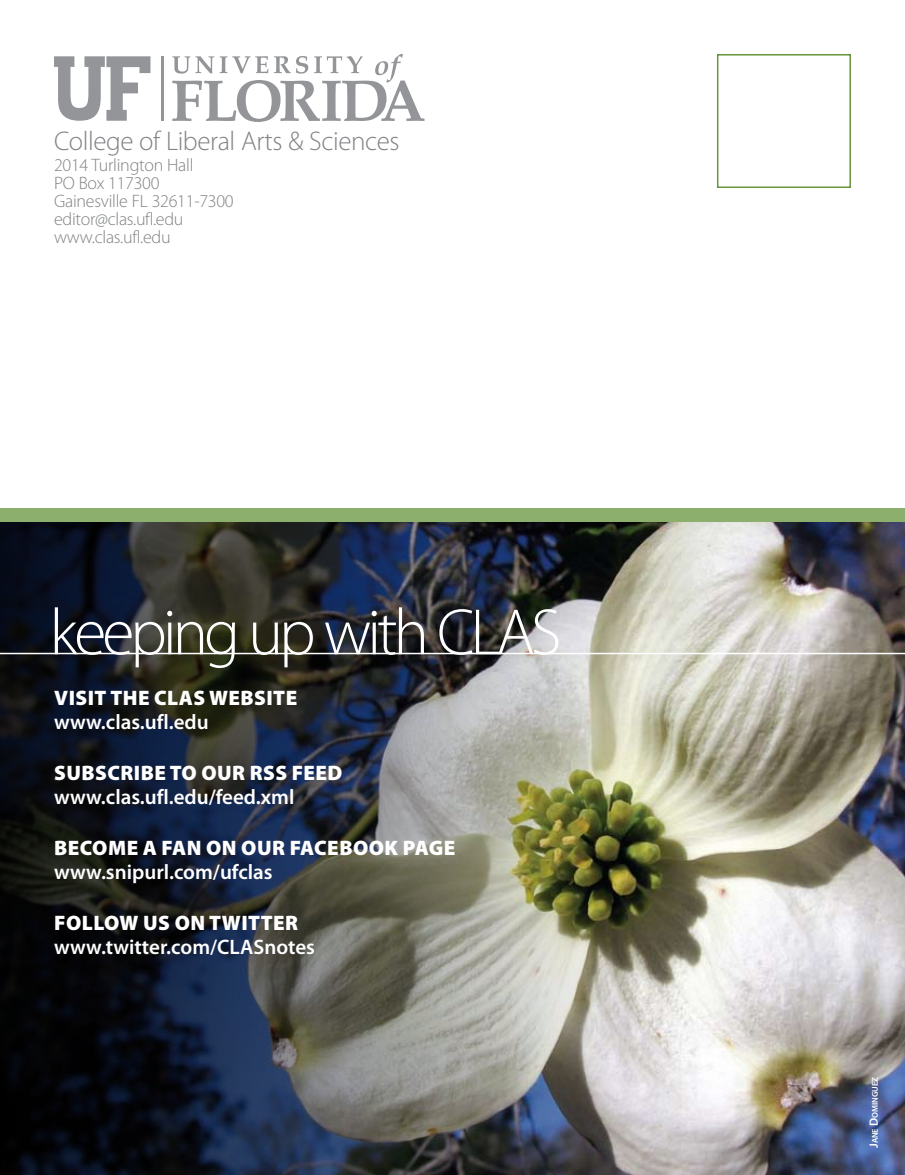
<style>
.page{position:relative;width:905px;height:1175px;background:#fff}
.page>*{position:absolute;margin:0;border:0;box-sizing:border-box;transform-origin:0 0}
.t1{font:300 66px "Myriad Pro";letter-spacing:-.06em;color:#fff}
.t2{font:300 27px "Myriad Pro";letter-spacing:-.015em;color:#808285}
.t3{font:600 21px "Myriad Pro";color:#fff}
.t4{font:900 21px "Myriad Pro";letter-spacing:.02em;color:#fff}
.t5{font:300 18px/18px "Myriad Pro";letter-spacing:-.015em;color:#808285}
.t6{font:600 8.4px "Myriad Pro";letter-spacing:-.015em;color:#fff}
.s1{font-size:12px}
</style>
<div class="page">
<img style="left:637px;top:522px;width:267px;height:652px">
<img style="left:0;top:522px;width:637px;height:652px">
<div style="left:0;top:508px;width:904px;height:14px;background:#8daf6d"></div>
<div style="left:717px;top:54px;width:133px;height:134px;border:2px solid #65953c"></div>
<svg style="left:54px;top:56px;width:96px;height:65px"></svg>
<hr style="left:161px;top:56px;width:2px;height:65px;background:#939598">
<svg style="left:172px;top:54px;width:252px;height:68px"></svg>
<hr style="left:0;top:652px;width:904px;height:2px;background:#fff">
<p class="t2" style="left:54px;top:126px;width:347px">College of Liberal Arts &amp; Sciences</p>
<p class="t5" style="left:54px;top:157px;width:181px">2014 Turlington Hall<br>PO Box 117300<br>Gainesville FL 32611-7300 editor@clas.ufl.edu www.clas.ufl.edu</p>
<h1 class="t1" style="left:50px;top:596px;width:513px">keeping up with CLAS</h1>
<p class="t4" style="left:54px;top:686px;width:126px">VISIT THE CLAS</p>
<p class="t4" style="left:209px;top:686px;width:90px">WEBSITE</p>
<p class="t3" style="left:54px;top:710px;width:156px">www.clas.ufl.edu</p>
<p class="t4" style="left:54px;top:761px;width:209px">SU BSCRIBE TO OUR RSS</p>
<p class="t4" style="left:292px;top:761px;width:52px">FEED</p>
<p class="t3" style="left:54px;top:785px;width:242px">www.clas.ufl.edu/feed.xml</p>
<p class="t4" style="left:54px;top:836px;width:402px">BECOME A FAN ON OUR FACEBOOK PAGE</p>
<p class="t3" style="left:54px;top:860px;width:220px">www.snipurl.com/ufclas</p>
<p class="t4" style="left:54px;top:911px;width:245px">FOLLOW US ON TWITTER</p>
<p class="t3" style="left:54px;top:935px;width:262px">www.twitter.com/CLASnotes</p>
<p class="t6" style="left:870px;top:1148px;width:72px;rotate:-90deg"><span class="s1">J</span>ane <span class="s1">D</span>ominguez</p>
</div>
